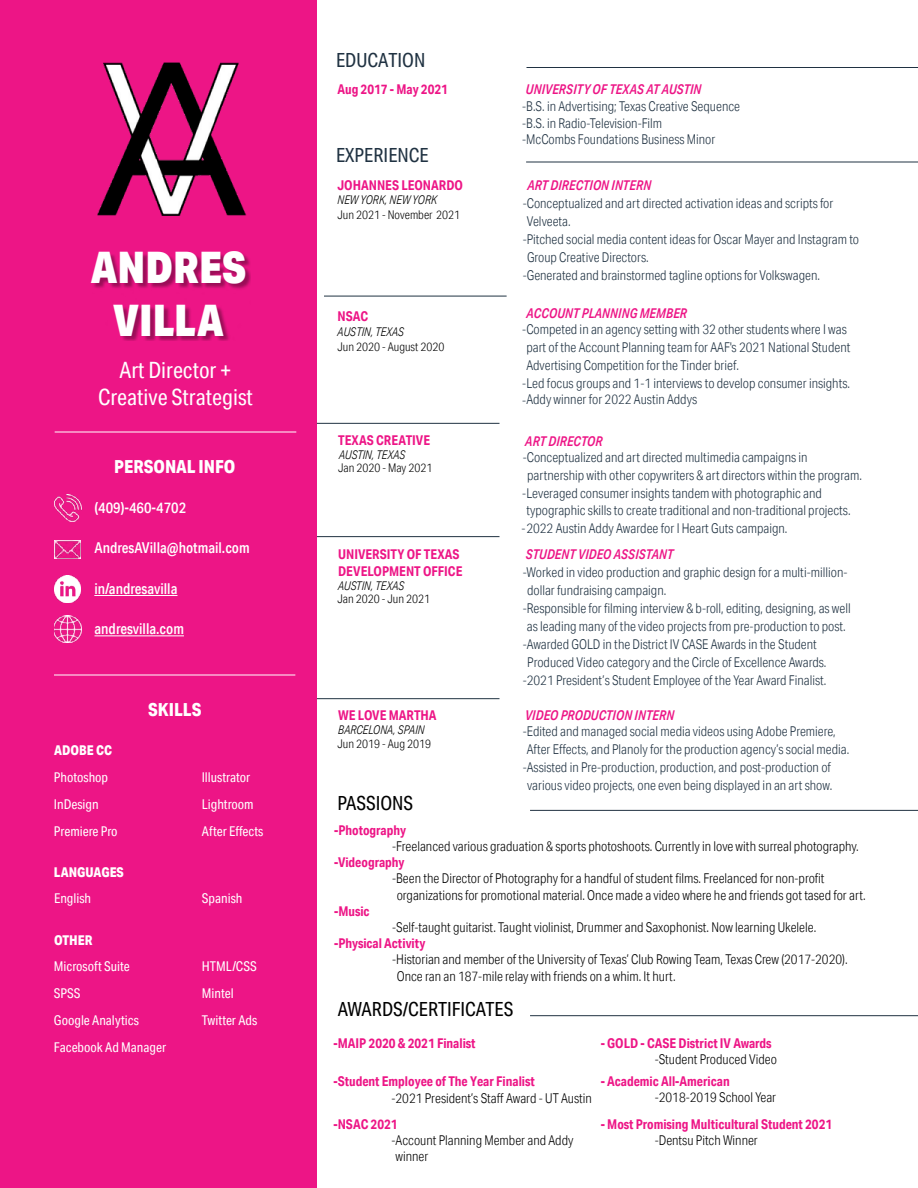
<style>
.page{position:relative;width:918px;height:1188px;background:#fff}
.page>*{position:absolute;margin:0;border:0;box-sizing:border-box;transform-origin:0 0}
.t1{font:900 43.5px/52.2px "Aktiv Grotesk Cd";color:#fff;text-align:center}
.t2{font:22.5px/27px "Aktiv Grotesk Cd";color:#fff;text-align:center}
.t3{font:19.5px "Aktiv Grotesk Cd";color:#000}
.t4{font:19.5px "Aktiv Grotesk Cd";color:#203242}
.t5{font:800 18px "Aktiv Grotesk Cd";color:#fff}
.t6{font:500 15px "Aktiv Grotesk Cd";color:#fff}
.t7{font:300 13.5px/18px "Aktiv Grotesk Cd";color:#203242}
.t8{font:300 13.5px/16.2px "Aktiv Grotesk Cd";color:#000}
.t9{font:700 13.5px/16.2px "Aktiv Grotesk Cd";color:#ed1586}
.t10{font:13.5px/27.2px "Aktiv Grotesk Cd";color:#fff}
.t11{font:italic 500 13.5px "Aktiv Grotesk Cd";color:#ed1586}
.t12{font:800 13.5px "Aktiv Grotesk Cd";color:#fff}
.t13{font:300 12px "Aktiv Grotesk Cd";color:#000}
.t14{font:italic 300 12px "Aktiv Grotesk Cd";color:#000}
</style>
<div class="page">
<div style="left:0;top:0;width:317px;height:1188px;background:#ed1586"></div>
<img style="left:97px;top:62px;width:150px;height:154px">
<hr style="left:530px;top:1015px;width:388px;height:1px;background:#203242">
<hr style="left:526px;top:67px;width:392px;height:1px;background:#203242">
<hr style="left:317px;top:536px;width:183px;height:1px;background:#203242">
<hr style="left:317px;top:698px;width:183px;height:1px;background:#203242">
<hr style="left:317px;top:423px;width:183px;height:1px;background:#203242">
<hr style="left:324px;top:296px;width:183px;height:1px;background:#203242">
<hr style="left:526px;top:162px;width:392px;height:1px;background:#203242">
<hr style="left:530px;top:810px;width:388px;height:1px;background:#203242">
<hr style="left:54px;top:675px;width:241px;height:1px;background:#fff">
<hr style="left:55px;top:432px;width:241px;height:1px;background:#fff">
<img style="left:54px;top:575px;width:27px;height:27px">
<img style="left:54px;top:540px;width:27px;height:19px">
<img style="left:54px;top:616px;width:27px;height:27px">
<img style="left:54px;top:495px;width:27px;height:27px">
<hr style="left:94px;top:595px;width:83px;height:1px;background:#fff">
<hr style="left:94px;top:635px;width:90px;height:1px;background:#fff">
<div style="left:92px;top:253px;width:159px;height:88px;background:#000;opacity:.35"></div>
<h1 class="t1" style="left:91px;top:241px;width:157px">ANDRES<br>VILLA</h1>
<h2 class="t2" style="left:98px;top:356px;width:156px">Art Director +<br>Creative Strategist</h2>
<h3 class="t5" style="left:114px;top:455px;width:123px">PERSONAL INFO</h3>
<p class="t6" style="left:94px;top:499px;width:93px">(409)-460-4702</p>
<p class="t6" style="left:94px;top:539px;width:157px">AndresAVilla@hotmail.com</p>
<p class="t6" style="left:94px;top:580px;width:85px">in/andresavilla</p>
<p class="t6" style="left:94px;top:620px;width:91px">andresvilla.com</p>
<p class="t12" style="left:54px;top:742px;width:59px">ADOBE CC</p>
<p class="t10" style="left:54px;top:764px;width:56px">Photoshop</p>
<p class="t10" style="left:54px;top:791px;width:46px">InDesign</p>
<p class="t10" style="left:54px;top:818px;width:65px">Premiere Pro</p>
<p class="t12" style="left:54px;top:864px;width:72px">LANGUAGES</p>
<h3 class="t5" style="left:148px;top:698px;width:55px">SKILLS</h3>
<p class="t10" style="left:202px;top:764px;width:50px">Illustrator</p>
<p class="t10" style="left:202px;top:791px;width:54px">Lightroom</p>
<p class="t10" style="left:202px;top:818px;width:63px">After Effects</p>
<p class="t10" style="left:54px;top:885px;width:39px">English</p>
<p class="t10" style="left:202px;top:884px;width:42px">Spanish</p>
<p class="t12" style="left:54px;top:931px;width:40px">OTHER</p>
<p class="t10" style="left:54px;top:953px;width:77px">Microsoft Suite</p>
<p class="t10" style="left:54px;top:980px;width:28px">SPSS</p>
<p class="t10" style="left:54px;top:1006px;width:86px">Google Analytics</p>
<p class="t10" style="left:54px;top:1034px;width:114px">Facebook Ad Manager</p>
<p class="t10" style="left:202px;top:953px;width:56px">HTML/CSS</p>
<p class="t10" style="left:202px;top:980px;width:57px">Mintel<br>Twitter Ads</p>
<h3 class="t4" style="left:336px;top:49px;width:91px">EDUCATION</h3>
<p class="t9" style="left:337px;top:81px;width:112px">Aug 2017 - May 2021</p>
<h3 class="t4" style="left:336px;top:144px;width:94px">EXPERIENCE</h3>
<p class="t9" style="left:338px;top:177px;width:127px">JOHANNES LEONARDO</p>
<p class="t14" style="left:338px;top:193px;width:101px">NEW YORK, NEW YORK</p>
<p class="t13" style="left:338px;top:208px;width:124px">Jun 2021 - November 2021</p>
<p class="t9" style="left:338px;top:308px;width:32px">NSAC</p>
<p class="t14" style="left:338px;top:325px;width:68px">AUSTIN, TEXAS</p>
<p class="t13" style="left:338px;top:340px;width:108px">Jun 2020 - August 2020</p>
<p class="t9" style="left:338px;top:432px;width:93px">TEXAS CREATIVE</p>
<p class="t14" style="left:339px;top:448px;width:68px">AUSTIN, TEXAS</p>
<p class="t13" style="left:338px;top:461px;width:96px">Jan 2020 - May 2021</p>
<p class="t9" style="left:338px;top:546px;width:126px">UNIVERSITY OF TEXAS<br>DEVELOPMENT OFFICE</p>
<p class="t14" style="left:338px;top:579px;width:68px">AUSTIN, TEXAS</p>
<p class="t13" style="left:338px;top:592px;width:94px">Jan 2020 - Jun 2021</p>
<p class="t9" style="left:338px;top:707px;width:100px">WE LOVE MARTHA</p>
<p class="t14" style="left:338px;top:723px;width:88px">BARCELONA, SPAIN</p>
<p class="t13" style="left:338px;top:737px;width:95px">Jun 2019 - Aug 2019</p>
<p class="t11" style="left:526px;top:82px;width:177px">UNIVERSITY OF TEXAS AT AUSTIN</p>
<p class="t7" style="left:522px;top:98px;width:219px;line-height:16.5px">-B.S. in Advertising; Texas Creative Sequence -B.S. in Radio-Television-Film<br>-McCombs Foundations Business Minor</p>
<p class="t11" style="left:527px;top:177px;width:125px">ART DIRECTION INTERN</p>
<p class="t7" style="left:523px;top:194px;width:312px">-Conceptualized and art directed activation ideas and scripts for</p>
<p class="t7" style="left:527px;top:212px;width:45px">Velveeta.</p>
<p class="t7" style="left:523px;top:230px;width:338px">-Pitched social media content ideas for Oscar Mayer and Instagram to</p>
<p class="t7" style="left:527px;top:248px;width:123px">Group Creative Directors.</p>
<p class="t7" style="left:523px;top:266px;width:299px">-Generated and brainstormed tagline options for Volkswagen.</p>
<p class="t11" style="left:527px;top:305px;width:162px">ACCOUNT PLANNING MEMBER</p>
<p class="t7" style="left:522px;top:320px;width:330px">-Competed in an agency setting with 32 other students where I was part of the Account Planning team for AAF's 2021 National Student Advertising Competition for the Tinder brief.<br>-Led focus groups and 1-1 interviews to develop consumer insights.</p>
<p class="t7" style="left:522px;top:390px;width:176px">-Addy winner for 2022 Austin Addys</p>
<p class="t11" style="left:525px;top:433px;width:79px">ART DIRECTOR</p>
<p class="t7" style="left:523px;top:448px;width:286px">-Conceptualized and art directed multimedia campaigns in</p>
<p class="t7" style="left:527px;top:466px;width:336px">partnership with other copywriters &amp; art directors within the program.</p>
<p class="t7" style="left:522px;top:484px;width:301px">-Leveraged consumer insights tandem with photographic and</p>
<p class="t7" style="left:526px;top:501px;width:326px">typographic skills to create traditional and non-traditional projects.</p>
<p class="t7" style="left:521px;top:519px;width:268px">-2022 Austin Addy Awardee for I Heart Guts campaign.</p>
<p class="t11" style="left:526px;top:546px;width:149px">STUDENT VIDEO ASSISTANT</p>
<p class="t7" style="left:523px;top:563px;width:326px">-Worked in video production and graphic design for a multi-million-</p>
<p class="t7" style="left:527px;top:581px;width:141px">dollar fundraising campaign.</p>
<p class="t7" style="left:523px;top:599px;width:330px">-Responsible for filming interview &amp; b-roll, editing, designing, as well</p>
<p class="t7" style="left:527px;top:617px;width:320px">as leading many of the video projects from pre-production to post.</p>
<p class="t7" style="left:523px;top:635px;width:296px">-Awarded GOLD in the District IV CASE Awards in the Student</p>
<p class="t7" style="left:527px;top:653px;width:301px">Produced Video category and the Circle of Excellence Awards.</p>
<p class="t7" style="left:523px;top:671px;width:305px">-2021 President’s Student Employee of the Year Award Finalist.</p>
<p class="t11" style="left:525px;top:707px;width:151px">VIDEO PRODUCTION INTERN</p>
<p class="t7" style="left:523px;top:722px;width:315px">-Edited and managed social media videos using Adobe Premiere,</p>
<p class="t7" style="left:527px;top:740px;width:324px">After Effects, and Planoly for the production agency’s social media.</p>
<p class="t7" style="left:523px;top:758px;width:310px">-Assisted in Pre-production, production, and post-production of</p>
<p class="t7" style="left:527px;top:776px;width:307px">various video projects, one even being displayed in an art show.</p>
<h3 class="t3" style="left:338px;top:791px;width:77px">PASSIONS</h3>
<p class="t9" style="left:334px;top:822px;width:73px">-Photography</p>
<p class="t8" style="left:392px;top:838px;width:468px">-Freelanced various graduation &amp; sports photoshoots. Currently in love with surreal photography.</p>
<p class="t9" style="left:334px;top:854px;width:72px">-Videography</p>
<p class="t8" style="left:397px;top:870px;width:470px;text-indent:-5px">-Been the Director of Photography for a handful of student films. Freelanced for non-profit organizations for promotional material. Once made a video where he and friends got tased for art.</p>
<p class="t9" style="left:334px;top:903px;width:37px">-Music</p>
<p class="t8" style="left:392px;top:919px;width:426px">-Self-taught guitarist. Taught violinist, Drummer and Saxophonist. Now learning Ukelele.</p>
<p class="t9" style="left:334px;top:935px;width:93px">-Physical Activity</p>
<p class="t8" style="left:397px;top:951px;width:452px;text-indent:-5px">-Historian and member of the University of Texas’ Club Rowing Team, Texas Crew (2017-2020).<br>Once ran an 187-mile relay with friends on a whim. It hurt.</p>
<h3 class="t3" style="left:338px;top:998px;width:177px">AWARDS/CERTIFICATES</h3>
<p class="t9" style="left:333px;top:1035px;width:144px">-MAIP 2020 &amp; 2021 Finalist</p>
<p class="t9" style="left:333px;top:1073px;width:203px">-Student Employee of The Year Finalist</p>
<p class="t8" style="left:391px;top:1090px;width:202px">-2021 President’s Staff Award - UT Austin</p>
<p class="t9" style="left:333px;top:1116px;width:66px">-NSAC 2021</p>
<p class="t8" style="left:396px;top:1132px;width:179px;text-indent:-4px">-Account Planning Member and Addy winner</p>
<p class="t9" style="left:601px;top:1035px;width:172px">- GOLD - CASE District IV Awards</p>
<p class="t8" style="left:655px;top:1051px;width:124px">-Student Produced Video</p>
<p class="t9" style="left:601px;top:1073px;width:130px">- Academic All-American</p>
<p class="t8" style="left:655px;top:1090px;width:123px">-2018-2019 School Year</p>
<p class="t9" style="left:601px;top:1116px;width:233px">- Most Promising Multicultural Student 2021</p>
<p class="t8" style="left:655px;top:1132px;width:105px">-Dentsu Pitch Winner</p>
</div>
